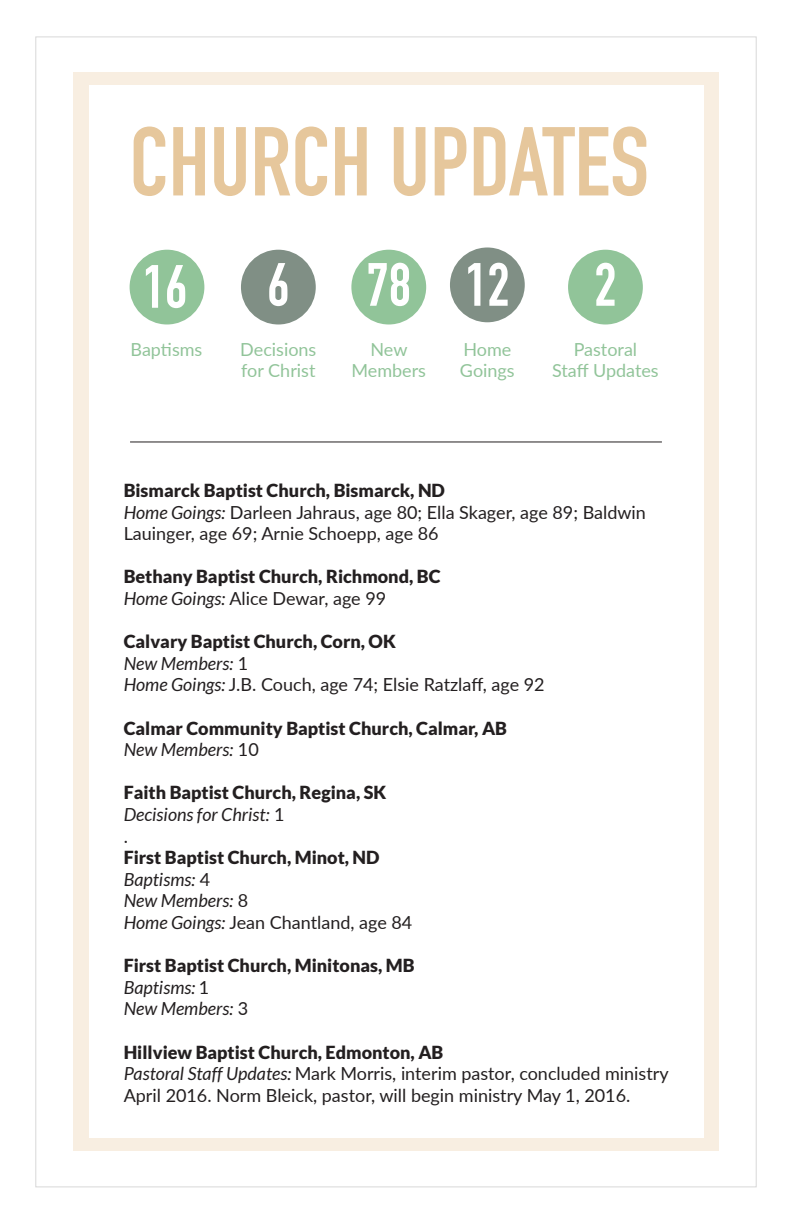
<style>
.page{position:relative;width:792px;height:1224px;background:#fff}
.page>*{position:absolute;margin:0;border:0;box-sizing:border-box;transform-origin:0 0}
.t1{font:700 96px "DIN Condensed";color:#e6c79c}
.t2{font:700 60px "DIN Condensed";color:#fff}
.t3{font:18px/21.6px "Lato";color:#231f20}
.t4{font:900 18px "Lato";color:#231f20}
.t5{font:italic 18px "Lato";color:#231f20}
.t6{font:18px/21.6px "Lato";color:#91c499}
.s1{font-style:italic}
.s2{font-style:normal}
</style>
<div class="page">
<div style="left:73px;top:72px;width:646px;height:1079px;background:#f8eee1"></div>
<div style="left:89px;top:86px;width:614px;height:1052px;background:#fff"></div>
<div style="left:130px;top:250px;width:74px;height:74px;background:#91c499;border-radius:50%"></div>
<div style="left:241px;top:250px;width:75px;height:74px;background:#808f85;border-radius:50%"></div>
<div style="left:351px;top:250px;width:75px;height:74px;background:#91c499;border-radius:50%"></div>
<div style="left:450px;top:247px;width:75px;height:75px;background:#808f85;border-radius:50%"></div>
<div style="left:568px;top:250px;width:75px;height:74px;background:#91c499;border-radius:50%"></div>
<hr style="left:130px;top:442px;width:532px;height:1px;background:#231f20">
<p class="t1" style="left:130px;top:105px;width:521px">CHURCH UPDATES</p>
<p class="t2" style="left:143px;top:252px;width:46px">16</p>
<p class="t2" style="left:267px;top:250px;width:24px">6</p>
<p class="t2" style="left:366px;top:250px;width:46px">78</p>
<p class="t2" style="left:465px;top:250px;width:46px">12</p>
<p class="t2" style="left:594px;top:250px;width:24px">2</p>
<p class="t6" style="left:131px;top:338px;width:73px">Baptisms</p>
<p class="t6" style="left:240px;top:338px;width:78px">Decisions for Christ</p>
<p class="t6" style="left:351px;top:338px;width:76px;text-align:center">New<br>Members</p>
<p class="t6" style="left:460px;top:338px;width:56px">Home<br>Goings</p>
<p class="t6" style="left:574px;top:337px;width:65px">Pastoral</p>
<p class="t6" style="left:552px;top:359px;width:108px">Staff Updates</p>
<p class="t4" style="left:124px;top:480px;width:323px">Bismarck Baptist Church, Bismarck, ND</p>
<p class="t3" style="left:124px;top:501px;width:524px"><span class="s1">Home Goings:</span> Darleen Jahraus, age 80; Ella Skager, age 89; Baldwin<br>Lauinger, age 69; Arnie Schoepp, age 86</p>
<p class="t4" style="left:124px;top:566px;width:318px">Bethany Baptist Church, Richmond, BC</p>
<p class="t3" style="left:124px;top:587px;width:264px"><span class="s1">Home Goings:</span> Alice Dewar, age 99</p>
<p class="t4" style="left:124px;top:631px;width:274px">Calvary Baptist Church, Corn, OK</p>
<p class="t5" style="left:124px;top:653px;width:126px">New Members: <span class="s2">1</span></p>
<p class="t3" style="left:124px;top:673px;width:423px"><span class="s1">Home Goings:</span> J.B. Couch, age 74; Elsie Ratzlaff, age 92</p>
<p class="t4" style="left:124px;top:718px;width:385px">Calmar Community Baptist Church, Calmar, AB</p>
<p class="t5" style="left:124px;top:740px;width:137px">New Members: <span class="s2">10</span></p>
<p class="t4" style="left:124px;top:782px;width:264px">Faith Baptist Church, Regina, SK</p>
<p class="t5" style="left:124px;top:805px;width:162px">Decisions for Christ: <span class="s2">1</span></p>
<p class="t3" style="left:124px;top:825px;width:6px">.</p>
<p class="t4" style="left:124px;top:847px;width:257px">First Baptist Church, Minot, ND</p>
<p class="t5" style="left:124px;top:869px;width:88px">Baptisms: <span class="s2">4</span></p>
<p class="t5" style="left:124px;top:891px;width:126px">New Members: <span class="s2">8</span></p>
<p class="t3" style="left:124px;top:911px;width:290px"><span class="s1">Home Goings:</span> Jean Chantland, age 84</p>
<p class="t4" style="left:124px;top:955px;width:292px">First Baptist Church, Minitonas, MB</p>
<p class="t5" style="left:124px;top:977px;width:87px">Baptisms: <span class="s2">1</span></p>
<p class="t5" style="left:124px;top:999px;width:126px">New Members: <span class="s2">3</span></p>
<p class="t4" style="left:124px;top:1042px;width:321px">Hillview Baptist Church, Edmonton, AB</p>
<p class="t3" style="left:124px;top:1062px;width:546px"><span class="s1">Pastoral Staff Updates:</span> Mark Morris, interim pastor, concluded ministry<br>April 2016. Norm Bleick, pastor, will begin ministry May 1, 2016.</p>
</div>
